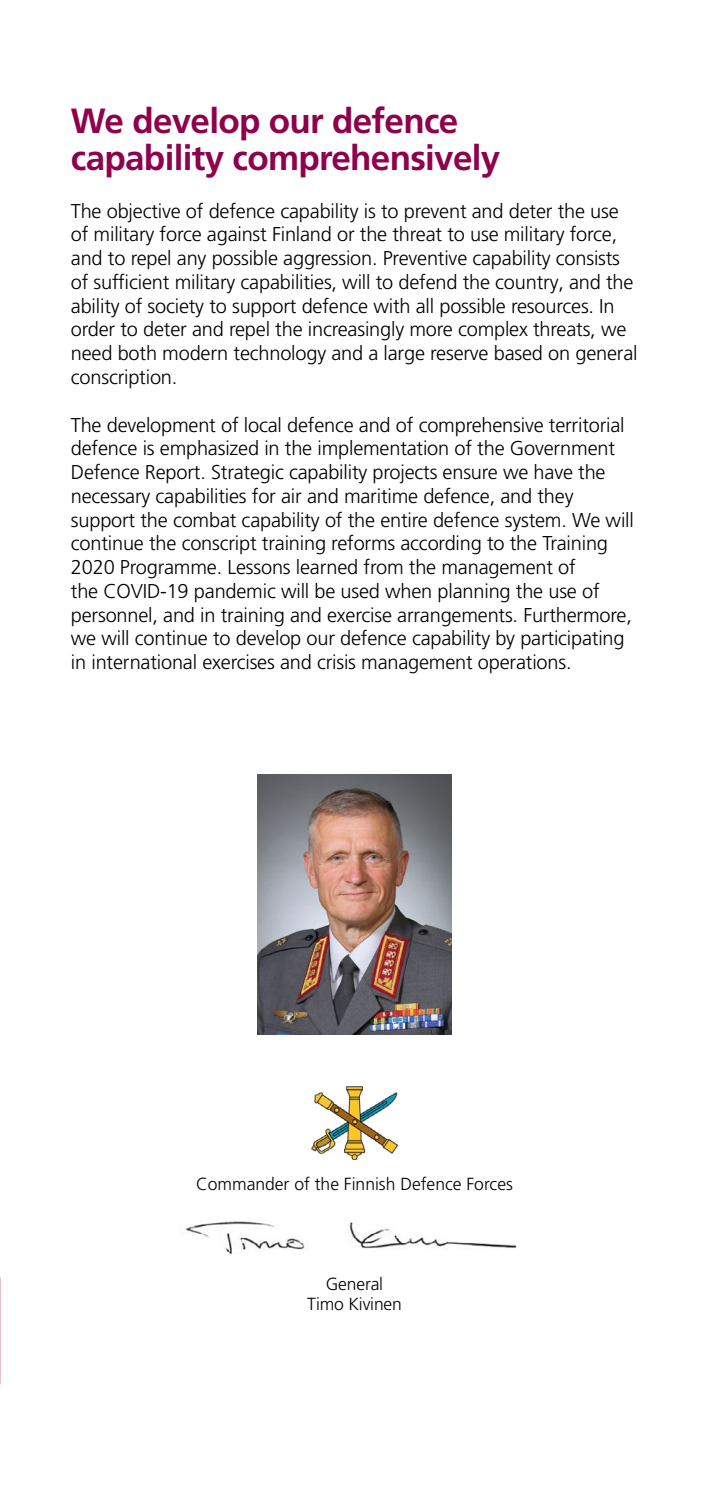
<style>
.page{position:relative;width:709px;height:1489px;background:#fff}
.page>*{position:absolute;margin:0;border:0;box-sizing:border-box;transform-origin:0 0}
.t1{font:700 35px "Frutiger LT Pro";letter-spacing:-.02em;color:#8f004d}
.leipis{font:300 20px/23.8px "Frutiger LT Pro";letter-spacing:-.01em;color:#000}
.leipis-2{font:300 17.5px "Frutiger LT Pro";color:#000}
</style>
<div class="page">
<img style="left:0;top:0;width:1px;height:1488px">
<img style="left:185px;top:1221px;width:332px;height:34px">
<img style="left:257px;top:774px;width:194px;height:259px">
<img style="left:311px;top:1086px;width:87px;height:73px">
<h2 class="t1" style="left:71px;top:100px;width:389px">We develop our defence</h2>
<h2 class="t1" style="left:71px;top:137px;width:431px">capability comprehensively</h2>
<p class="leipis" style="left:71px;top:199px;width:568px">The objective of defence capability is to prevent and deter the use of military force against Finland or the threat to use military force, and to repel any possible aggression. Preventive capability consists of sufficient military capabilities, will to defend the country, and the ability of society to support defence with all possible resources. In order to deter and repel the increasingly more complex threats, we need both modern technology and a large reserve based on general conscription.</p>
<p class="leipis" style="left:71px;top:413px;width:564px">The development of local defence and of comprehensive territorial defence is emphasized in the implementation of the Government Defence Report. Strategic capability projects ensure we have the necessary capabilities for air and maritime defence, and they support the combat capability of the entire defence system. We will continue the conscript training reforms according to the Training 2020 Programme. Lessons learned from the management of<br>the COVID-19 pandemic will be used when planning the use of personnel, and in training and exercise arrangements. Furthermore, we will continue to develop our defence capability by participating in international exercises and crisis management operations.</p>
<p class="leipis-2" style="left:196px;top:1173px;width:318px">Commander of the Finnish Defence Forces</p>
<p class="leipis-2" style="left:326px;top:1273px;width:59px">General</p>
<p class="leipis-2" style="left:307px;top:1293px;width:96px">Timo Kivinen</p>
</div>
